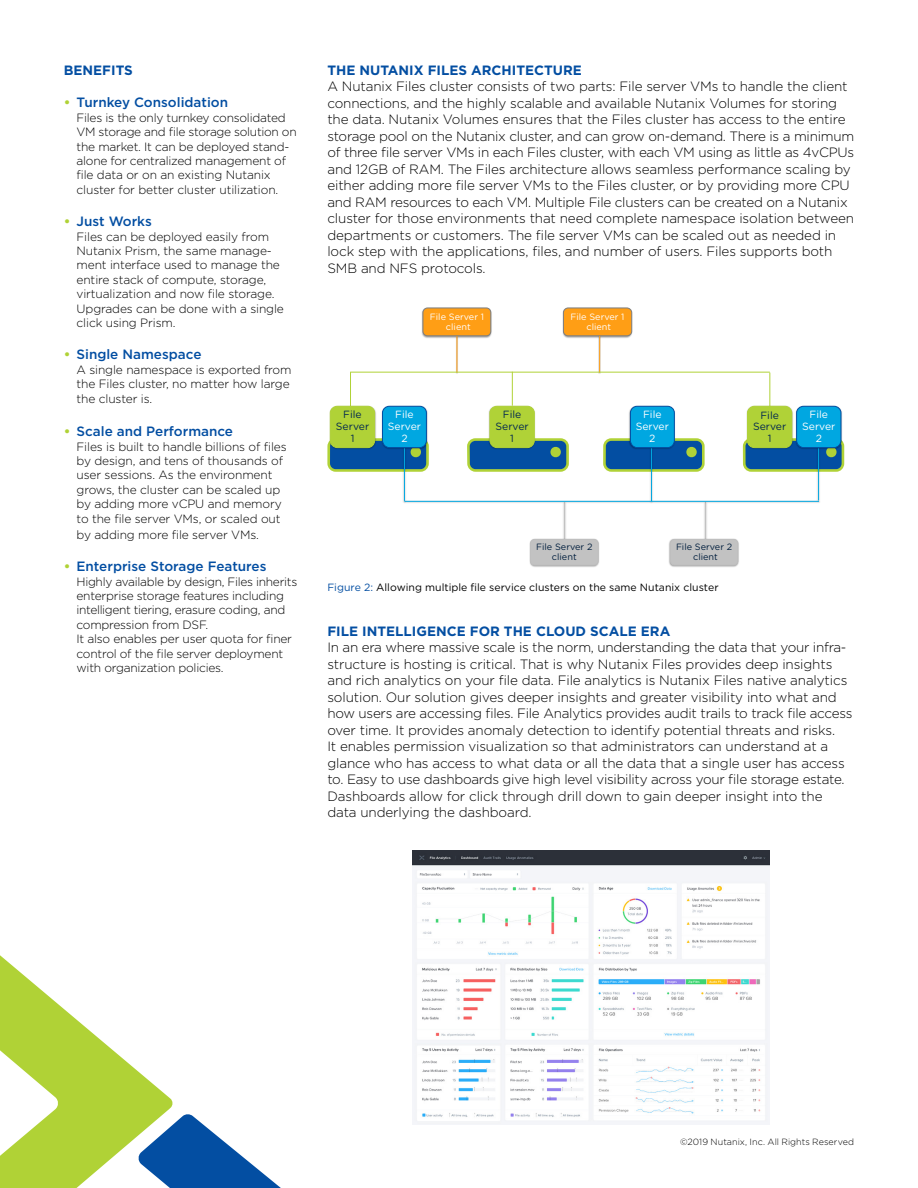
<style>
.page{position:relative;width:918px;height:1188px;background:#fff}
.page>*{position:absolute;margin:0;border:0;box-sizing:border-box;transform-origin:0 0}
.t1{font:300 13.5px/16.5px "Gotham";letter-spacing:-.01em;color:#000}
.t2{font:500 13.5px "Gotham";color:#034ea2}
.t3{font:700 13.5px "Gotham";color:#034ea2}
.t4{font:300 12px/14.4px "Gotham";letter-spacing:-.01em;color:#000}
.t5{font:10.5px "Gotham";color:#000}
.t6{font:10.5px/11.6px "Gotham Rounded";color:#022751;text-align:center}
.t7{font:10.5px/11.6px "Gotham Rounded";color:#fff;text-align:center}
.t8{font:9.15px/9.9px "Gotham Rounded";color:#fff;text-align:center}
.t9{font:9.15px/9.9px "Gotham Rounded";color:#011e3d;text-align:center}
.t10{font:300 9px "Gotham";letter-spacing:.005em;color:#000}
.s1{font-weight:700;color:#b0d236}
.s2{color:#034ea2}
</style>
<div class="page">
<svg style="left:0;top:955px;width:281px;height:233px"></svg>
<div style="left:329px;top:440px;width:99px;height:30px;background:#034ea2;border-radius:7px"></div>
<div style="left:327px;top:438px;width:102px;height:34px;border:3px solid #b0d237;border-radius:7px"></div>
<svg style="left:410px;top:450px;width:11px;height:8px"></svg>
<div style="left:468px;top:440px;width:100px;height:30px;background:#034ea2;border-radius:7px"></div>
<div style="left:467px;top:438px;width:102px;height:34px;border:3px solid #b0d237;border-radius:7px"></div>
<svg style="left:550px;top:446px;width:11px;height:12px"></svg>
<div style="left:604px;top:440px;width:99px;height:30px;background:#034ea2;border-radius:7px"></div>
<div style="left:603px;top:438px;width:102px;height:34px;border:3px solid #b0d237;border-radius:7px"></div>
<svg style="left:686px;top:446px;width:11px;height:12px"></svg>
<div style="left:744px;top:440px;width:99px;height:30px;background:#034ea2;border-radius:7px"></div>
<div style="left:743px;top:438px;width:101px;height:34px;border:3px solid #b0d237;border-radius:7px"></div>
<svg style="left:826px;top:450px;width:11px;height:8px"></svg>
<img style="left:422px;top:307px;width:70px;height:31px">
<div style="left:423px;top:308px;width:68px;height:28px;background:#ff9e15;border-radius:5px"></div>
<div style="left:423px;top:308px;width:68px;height:28px;border:1px solid #7f7f7f;border-radius:5px"></div>
<img style="left:562px;top:307px;width:71px;height:31px">
<div style="left:563px;top:308px;width:69px;height:28px;background:#ff9e15;border-radius:5px"></div>
<div style="left:563px;top:308px;width:69px;height:28px;border:1px solid #7f7f7f;border-radius:5px"></div>
<hr style="left:350px;top:372px;width:1px;height:34px;background:#b0d237">
<hr style="left:512px;top:372px;width:1px;height:34px;background:#b0d237">
<hr style="left:769px;top:373px;width:1px;height:34px;background:#b0d237">
<img style="left:563px;top:504px;width:3px;height:35px">
<hr style="left:564px;top:502px;width:1px;height:38px;background:#c2c2c2">
<img style="left:704px;top:504px;width:3px;height:35px">
<hr style="left:705px;top:502px;width:1px;height:37px;background:#c2c2c2">
<img style="left:403px;top:450px;width:3px;height:50px">
<hr style="left:404px;top:448px;width:1px;height:53px;background:#00a7e1">
<img style="left:817px;top:450px;width:4px;height:50px">
<hr style="left:818px;top:447px;width:1px;height:53px;background:#00a7e1">
<img style="left:650px;top:450px;width:3px;height:50px">
<hr style="left:651px;top:448px;width:1px;height:53px;background:#00a7e1">
<img style="left:529px;top:539px;width:70px;height:28px">
<div style="left:530px;top:539px;width:68px;height:26px;background:#c2c2c2;border-radius:4px"></div>
<div style="left:530px;top:539px;width:68px;height:26px;border:1px solid #bfbfbf;border-radius:4px"></div>
<img style="left:669px;top:539px;width:70px;height:28px">
<div style="left:670px;top:539px;width:68px;height:26px;background:#c2c2c2;border-radius:4px"></div>
<div style="left:670px;top:539px;width:68px;height:26px;border:1px solid #bfbfbf;border-radius:4px"></div>
<img style="left:455px;top:335px;width:4px;height:39px">
<hr style="left:456px;top:336px;width:1px;height:37px;background:#ff9e15">
<img style="left:598px;top:335px;width:3px;height:39px">
<hr style="left:599px;top:336px;width:1px;height:37px;background:#ff9e15">
<img style="left:329px;top:405px;width:47px;height:45px">
<div style="left:330px;top:406px;width:45px;height:42px;background:#b0d237;border-radius:7px"></div>
<div style="left:330px;top:406px;width:45px;height:42px;border:1px solid #b0d237;border-radius:7px"></div>
<img style="left:489px;top:405px;width:47px;height:44px">
<div style="left:490px;top:406px;width:44px;height:42px;background:#b0d237;border-radius:7px"></div>
<div style="left:490px;top:406px;width:44px;height:42px;border:1px solid #b0d237;border-radius:7px"></div>
<img style="left:746px;top:406px;width:47px;height:44px">
<div style="left:747px;top:406px;width:45px;height:42px;background:#b0d237;border-radius:7px"></div>
<div style="left:747px;top:406px;width:45px;height:42px;border:1px solid #b0d237;border-radius:7px"></div>
<hr style="left:350px;top:372px;width:420px;height:1px;background:#b0d237">
<img style="left:629px;top:405px;width:47px;height:45px">
<div style="left:630px;top:406px;width:44px;height:42px;background:#00a7e1;border-radius:7px"></div>
<div style="left:630px;top:406px;width:45px;height:42px;border:1px solid #034ea2;border-radius:7px"></div>
<img style="left:795px;top:405px;width:47px;height:45px">
<div style="left:797px;top:406px;width:44px;height:42px;background:#00a7e1;border-radius:7px"></div>
<div style="left:796px;top:406px;width:45px;height:42px;border:1px solid #034ea2;border-radius:7px"></div>
<img style="left:381px;top:405px;width:47px;height:45px">
<div style="left:382px;top:406px;width:44px;height:42px;background:#00a7e1;border-radius:7px"></div>
<div style="left:382px;top:406px;width:45px;height:42px;border:1px solid #034ea2;border-radius:7px"></div>
<img style="left:403px;top:500px;width:417px;height:4px">
<hr style="left:404px;top:501px;width:415px;height:1px;background:#00a7e1">
<img style="left:412px;top:850px;width:357px;height:275px">
<p class="t3" style="left:64px;top:61px;width:71px">BENEFITS</p>
<p class="t2" style="left:64px;top:94px;width:166px"><span class="s1">•</span> Turnkey Consolidation</p>
<p class="t4" style="left:77px;top:110px;width:222px">Files is the only turnkey consolidated VM storage and file storage solution on the market. It can be deployed stand&shy;alone for centralized management of file data or on an existing Nutanix cluster for better cluster utilization.</p>
<p class="t2" style="left:64px;top:213px;width:90px"><span class="s1">•</span> Just Works</p>
<p class="t4" style="left:77px;top:229px;width:209px">Files can be deployed easily from<br>Nutanix Prism, the same manage&shy;ment interface used to manage the entire stack of compute, storage, virtualization and now file storage.<br>Upgrades can be done with a single click using Prism.</p>
<p class="t2" style="left:64px;top:346px;width:139px"><span class="s1">•</span> Single Namespace</p>
<p class="t4" style="left:77px;top:362px;width:217px">A single namespace is exported from the Files cluster, no matter how large the cluster is.</p>
<p class="t2" style="left:64px;top:423px;width:171px"><span class="s1">•</span> Scale and Performance</p>
<p class="t4" style="left:77px;top:439px;width:212px">Files is built to handle billions of files by design, and tens of thousands of user sessions. As the environment grows, the cluster can be scaled up by adding more vCPU and memory to the file server VMs, or scaled out</p>
<p class="t4" style="left:77px;top:527px;width:184px">by adding more file server VMs.</p>
<p class="t2" style="left:64px;top:558px;width:204px"><span class="s1">•</span> Enterprise Storage Features</p>
<p class="t4" style="left:77px;top:574px;width:222px">Highly available by design, Files inherits enterprise storage features including intelligent tiering, erasure coding, and compression from DSF.<br>It also enables per user quota for finer control of the file server deployment with organization policies.</p>
<p class="t3" style="left:327px;top:61px;width:256px">THE NUTANIX FILES ARCHITECTURE</p>
<p class="t1" style="left:327px;top:78px;width:528px">A Nutanix Files cluster consists of two parts: File server VMs to handle the client connections, and the highly scalable and available Nutanix Volumes for storing the data. Nutanix Volumes ensures that the Files cluster has access to the entire storage pool on the Nutanix cluster, and can grow on-demand. There is a minimum of three file server VMs in each Files cluster, with each VM using as little as 4vCPUs and 12GB of RAM. The Files architecture allows seamless performance scaling by either adding more file server VMs to the Files cluster, or by providing more CPU and RAM resources to each VM. Multiple File clusters can be created on a Nutanix cluster for those environments that need complete namespace isolation between departments or customers. The file server VMs can be scaled out as needed in lock step with the applications, files, and number of users. Files supports both SMB and NFS protocols.</p>
<p class="t8" style="left:430px;top:311px;width:56px">File Server 1 client</p>
<p class="t8" style="left:570px;top:311px;width:56px">File Server 1 client</p>
<p class="t6" style="left:336px;top:408px;width:35px">File<br>Server<br>1</p>
<p class="t6" style="left:496px;top:408px;width:35px">File<br>Server<br>1</p>
<p class="t6" style="left:753px;top:409px;width:35px">File<br>Server<br>1</p>
<p class="t7" style="left:388px;top:408px;width:35px">File<br>Server<br>2</p>
<p class="t7" style="left:636px;top:408px;width:35px">File<br>Server<br>2</p>
<p class="t7" style="left:802px;top:408px;width:35px">File<br>Server<br>2</p>
<p class="t9" style="left:536px;top:541px;width:58px">File Server 2 client</p>
<p class="t9" style="left:676px;top:541px;width:58px">File Server 2 client</p>
<p class="t5" style="left:327px;top:580px;width:393px"><span class="s2">Figure 2:</span> Allowing multiple file service clusters on the same Nutanix cluster</p>
<p class="t3" style="left:327px;top:622px;width:344px">FILE INTELLIGENCE FOR THE CLOUD SCALE ERA</p>
<p class="t1" style="left:327px;top:639px;width:527px">In an era where massive scale is the norm, understanding the data that your infra&shy;structure is hosting is critical. That is why Nutanix Files provides deep insights and rich analytics on your file data. File analytics is Nutanix Files native analytics solution. Our solution gives deeper insights and greater visibility into what and how users are accessing files. File Analytics provides audit trails to track file access over time. It provides anomaly detection to identify potential threats and risks.<br>It enables permission visualization so that administrators can understand at a glance who has access to what data or all the data that a single user has access to. Easy to use dashboards give high level visibility across your file storage estate.<br>Dashboards allow for click through drill down to gain deeper insight into the data underlying the dashboard.</p>
<p class="t10" style="left:680px;top:1137px;width:176px">©2019 Nutanix, Inc. All Rights Reserved</p>
</div>
